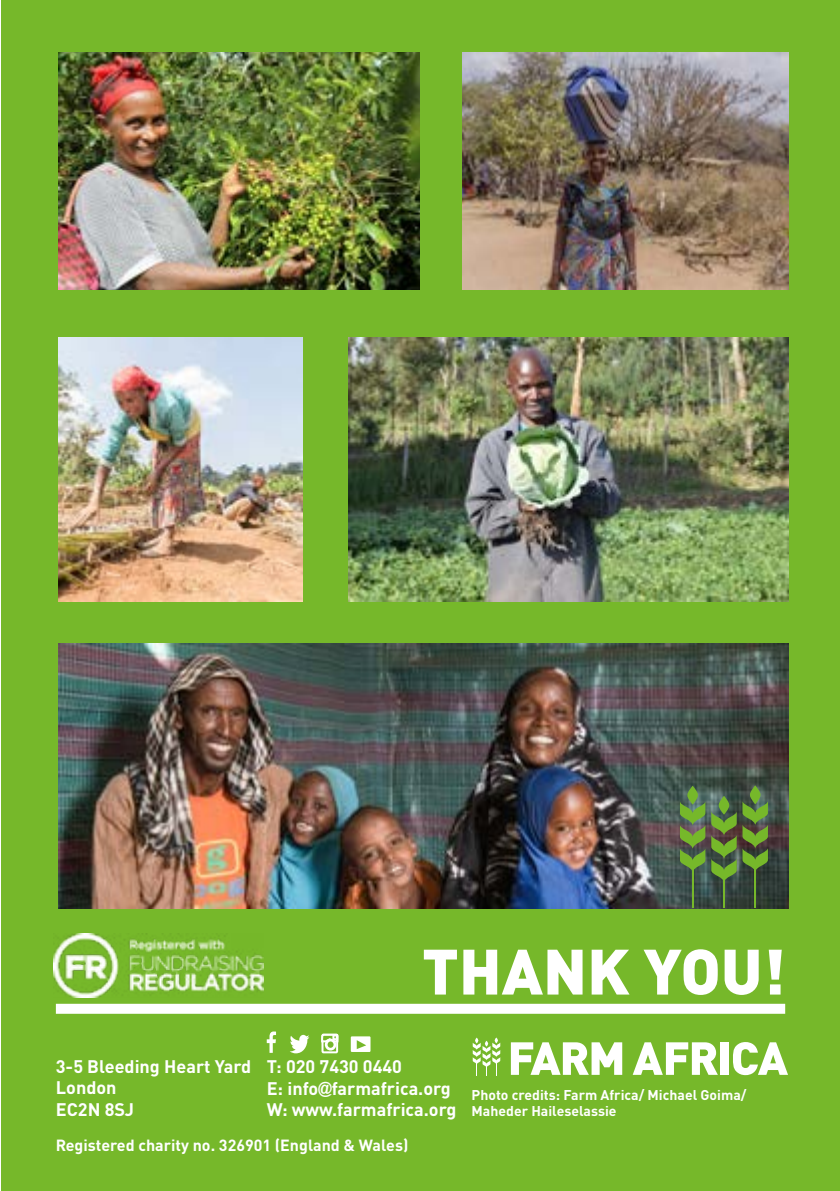
<style>
.page{position:relative;width:840px;height:1191px;background:#fff}
.page>*{position:absolute;margin:0;border:0;box-sizing:border-box;transform-origin:0 0}
.t1{font:900 63px "DIN Pro";color:#fff}
.t2{font:700 18px/21.6px "DIN Pro";color:#fff}
.t3{font:700 16px "DIN Pro";color:#fff}
.t4{font:700 14px/16.8px "DIN Pro";color:#fff}
.s1{font-family:"Arial";font-weight:900}
</style>
<div class="page">
<div style="left:2px;top:0;width:837px;height:1191px;background:#76b82a"></div>
<div style="left:56px;top:1003px;width:728px;height:10px;background:#fff"></div>
<svg style="left:266px;top:1031px;width:10px;height:21px"></svg>
<svg style="left:290px;top:1034px;width:19px;height:19px"></svg>
<div style="left:321px;top:1033px;width:17px;height:20px;border:2px solid #fff"></div>
<svg style="left:321px;top:1033px;width:18px;height:10px"></svg>
<div style="left:326px;top:1040px;width:9px;height:9px;background:#76b82a;border-radius:50%"></div>
<div style="left:324px;top:1038px;width:12px;height:12px;border:3px solid #fff;border-radius:50%"></div>
<div style="left:350px;top:1036px;width:20px;height:16px;background:#fff"></div>
<svg style="left:356px;top:1040px;width:10px;height:9px"></svg>
<svg style="left:510px;top:1042px;width:112px;height:32px"></svg>
<svg style="left:633px;top:1042px;width:84px;height:32px"></svg>
<div style="left:720px;top:1042px;width:8px;height:32px;background:#fff"></div>
<svg style="left:733px;top:1042px;width:54px;height:33px"></svg>
<svg style="left:472px;top:1037px;width:28px;height:38px"></svg>
<img style="left:53px;top:933px;width:210px;height:64px">
<img style="left:59px;top:52px;width:360px;height:237px">
<img style="left:462px;top:53px;width:325px;height:236px">
<img style="left:348px;top:337px;width:439px;height:264px">
<img style="left:59px;top:644px;width:728px;height:264px">
<img style="left:59px;top:337px;width:243px;height:264px">
<svg style="left:742px;top:785px;width:25px;height:87px"></svg>
<hr style="left:754px;top:868px;width:1px;height:40px;background:#76b82a">
<hr style="left:722px;top:878px;width:2px;height:30px;background:#76b82a">
<svg style="left:679px;top:785px;width:57px;height:98px"></svg>
<hr style="left:691px;top:868px;width:2px;height:40px;background:#76b82a">
<h1 class="t1" style="left:421px;top:917px;width:365px">THANK YOU!</h1>
<p class="t2" style="left:56px;top:1053px;width:197px">3-5 Bleeding Heart Yard<br>London<br>EC2N 8SJ</p>
<p class="t2" style="left:266px;top:1053px;width:191px">T: 020 7430 0440<br>E: info<span class="s1">@</span>farmafrica.org<br>W: www.farmafrica.org</p>
<p class="t4" style="left:471px;top:1084px;width:276px">Photo credits: Farm Africa/ Michael Goima/<br>Maheder Haileselassie</p>
<p class="t3" style="left:56px;top:1131px;width:354px">Registered charity no. 326901 (England &amp; Wales)</p>
</div>
